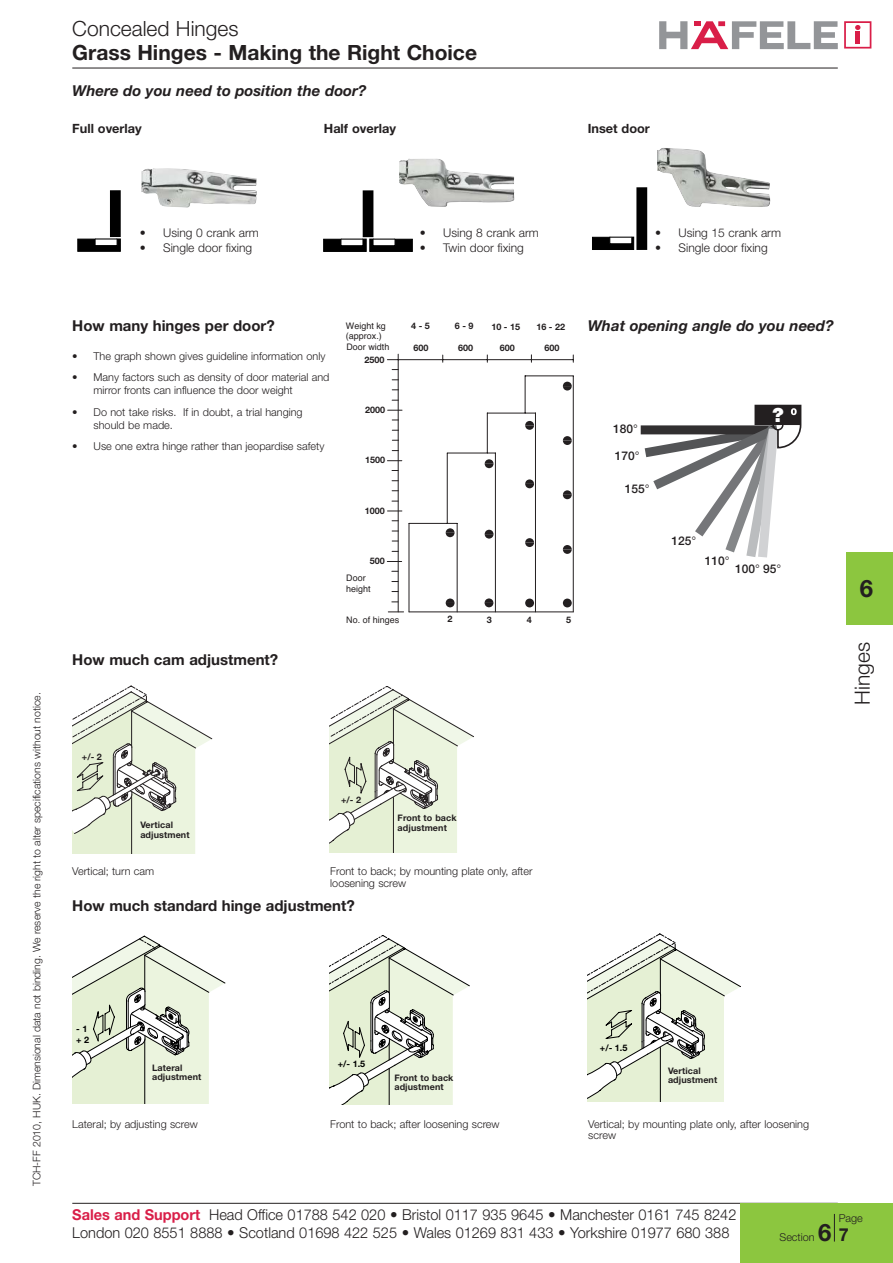
<style>
.page{position:relative;width:893px;height:1263px;background:#fff}
.page>*{position:absolute;margin:0;border:0;box-sizing:border-box;transform-origin:0 0}
.t1{font:700 24px "Helvetica Neue";color:#231f20}
.t2{font:700 21px "Helvetica Neue";color:#231f20}
.t3{font:300 21px "Helvetica Neue";color:#231f20}
.t4{font:900 19.5px "Helvetica Neue";color:#fff}
.t5{font:300 15px/18px "Helvetica Neue";color:#231f20}
.t6{font:700 15px "Helvetica Neue";color:#231f20}
.t7{font:italic 700 15px "Helvetica Neue";color:#231f20}
.t8{font:700 12.75px "Helvetica Neue";color:#231f20}
.t9{font:300 12px "Helvetica Neue";color:#231f20}
.t10{font:500 12px "Helvetica Neue";color:#231f20}
.t11{font:300 10.8px/13px "Helvetica Neue";color:#231f20}
.t12{font:300 10.5px "Helvetica Neue";color:#231f20}
.t13{font:700 9px/9.6px "Helvetica Neue";letter-spacing:.01em;color:#231f20}
.t14{font:9px/10.8px "Helvetica";color:#231f20}
.t15{font:700 9px/10.8px "Helvetica Neue";color:#000}
.s1{font-weight:700;color:#d91e48}
.s2{font-weight:700;font-size:24px}
.s3{font-weight:700;font-size:18px}
</style>
<div class="page">
<hr style="left:72px;top:1203px;width:766px;height:1px;background:#231f20">
<hr style="left:72px;top:68px;width:766px;height:1px;background:#231f20">
<svg style="left:659px;top:21px;width:179px;height:28px"></svg>
<div style="left:740px;top:1203px;width:153px;height:60px;background:#8cc63f"></div>
<div style="left:846px;top:553px;width:47px;height:72px;background:#8cc63f"></div>
<svg style="left:834px;top:1214px;width:1px;height:28px"></svg>
<div style="left:363px;top:190px;width:10px;height:47px;background:#000"></div>
<svg style="left:323px;top:238px;width:90px;height:14px"></svg>
<div style="left:636px;top:187px;width:11px;height:63px;background:#000"></div>
<svg style="left:592px;top:236px;width:43px;height:14px"></svg>
<div style="left:110px;top:190px;width:11px;height:47px;background:#000"></div>
<svg style="left:77px;top:238px;width:44px;height:14px"></svg>
<hr style="left:95px;top:238px;width:22px;height:2px;background:#000">
<svg style="left:388px;top:612px;width:16px;height:1px"></svg>
<hr style="left:573px;top:376px;width:1px;height:236px;background:#231f20">
<hr style="left:525px;top:375px;width:48px;height:1px;background:#231f20">
<hr style="left:525px;top:376px;width:1px;height:37px;background:#231f20">
<hr style="left:535px;top:413px;width:1px;height:199px;background:#231f20">
<hr style="left:487px;top:413px;width:48px;height:1px;background:#231f20">
<hr style="left:487px;top:413px;width:1px;height:40px;background:#231f20">
<hr style="left:495px;top:453px;width:1px;height:159px;background:#231f20">
<hr style="left:447px;top:453px;width:48px;height:1px;background:#231f20">
<hr style="left:447px;top:453px;width:1px;height:70px;background:#231f20">
<hr style="left:457px;top:524px;width:1px;height:88px;background:#231f20">
<hr style="left:409px;top:523px;width:48px;height:1px;background:#231f20">
<hr style="left:408px;top:524px;width:1px;height:88px;background:#231f20">
<hr style="left:387px;top:359px;width:187px;height:1px;background:#231f20">
<hr style="left:398px;top:354px;width:1px;height:258px;background:#231f20">
<svg style="left:563px;top:382px;width:9px;height:9px"></svg>
<svg style="left:563px;top:436px;width:9px;height:9px"></svg>
<svg style="left:563px;top:490px;width:9px;height:9px"></svg>
<svg style="left:563px;top:545px;width:9px;height:9px"></svg>
<svg style="left:563px;top:599px;width:9px;height:8px"></svg>
<svg style="left:525px;top:421px;width:9px;height:9px"></svg>
<svg style="left:525px;top:479px;width:9px;height:9px"></svg>
<svg style="left:525px;top:538px;width:9px;height:9px"></svg>
<svg style="left:525px;top:599px;width:9px;height:8px"></svg>
<svg style="left:484px;top:598px;width:9px;height:9px"></svg>
<svg style="left:446px;top:599px;width:8px;height:8px"></svg>
<svg style="left:485px;top:459px;width:8px;height:9px"></svg>
<svg style="left:485px;top:530px;width:8px;height:9px"></svg>
<svg style="left:446px;top:528px;width:8px;height:9px"></svg>
<svg style="left:387px;top:561px;width:15px;height:1px"></svg>
<svg style="left:387px;top:511px;width:15px;height:1px"></svg>
<svg style="left:387px;top:460px;width:15px;height:1px"></svg>
<svg style="left:388px;top:410px;width:14px;height:1px"></svg>
<hr style="left:409px;top:611px;width:164px;height:1px;background:#231f20">
<svg style="left:72px;top:936px;width:154px;height:168px"></svg>
<hr style="left:144px;top:955px;width:1px;height:35px;background:#000">
<svg style="left:588px;top:934px;width:153px;height:168px"></svg>
<svg style="left:330px;top:936px;width:140px;height:168px"></svg>
<img style="left:142px;top:168px;width:115px;height:40px">
<img style="left:399px;top:158px;width:115px;height:49px">
<img style="left:657px;top:148px;width:113px;height:59px">
<svg style="left:72px;top:686px;width:140px;height:167px"></svg>
<svg style="left:330px;top:686px;width:144px;height:167px"></svg>
<svg style="left:844px;top:21px;width:27px;height:28px"></svg>
<svg style="left:640px;top:405px;width:161px;height:153px"></svg>
<h2 class="t3" style="left:72px;top:21px;width:168px">Concealed Hinges</h2>
<h2 class="t2" style="left:72px;top:45px;width:406px">Grass Hinges - Making the Right Choice</h2>
<h3 class="t7" style="left:72px;top:85px;width:296px">Where do you need to position the door?</h3>
<p class="t8" style="left:72px;top:124px;width:71px">Full overlay</p>
<p class="t8" style="left:324px;top:124px;width:74px">Half overlay</p>
<p class="t8" style="left:588px;top:124px;width:64px">Inset door</p>
<p class="t12" style="left:33px;top:1186px;width:495px;rotate:-90deg">TCH-FF 2010, HUK. Dimensional data not binding. We reserve the right to alter specifications without notice.</p>
<p class="t9" style="left:140px;top:228px;width:121px">• Using 0 crank arm</p>
<p class="t9" style="left:140px;top:243px;width:114px">• Single door fixing</p>
<p class="t9" style="left:420px;top:228px;width:121px">• Using 8 crank arm</p>
<p class="t9" style="left:420px;top:243px;width:106px">• Twin door fixing</p>
<p class="t9" style="left:655px;top:228px;width:127px">• Using 15 crank arm</p>
<p class="t9" style="left:655px;top:243px;width:114px">• Single door fixing</p>
<h3 class="t6" style="left:72px;top:320px;width:204px">How many hinges per door?</h3>
<p class="t11" style="left:72px;top:350px;width:255px">• The graph shown gives guideline information only</p>
<p class="t11" style="left:94px;top:372px;width:237px;text-indent:-21px">• Many factors such as density of door material and mirror fronts can influence the door weight</p>
<p class="t11" style="left:94px;top:406px;width:211px;text-indent:-21px">• Do not take risks. If in doubt, a trial hanging should be made.</p>
<p class="t11" style="left:72px;top:441px;width:254px">• Use one extra hinge rather than jeopardise safety</p>
<p class="t14" style="left:346px;top:321px;width:45px">Weight kg (approx.)<br>Door width</p>
<p class="t13" style="left:364px;top:356px;width:22px">2500</p>
<p class="t13" style="left:365px;top:405px;width:22px">2000</p>
<p class="t13" style="left:365px;top:456px;width:22px">1500</p>
<p class="t13" style="left:411px;top:322px;width:20px">4 - 5</p>
<p class="t13" style="left:455px;top:322px;width:20px">6 - 9</p>
<p class="t13" style="left:491px;top:322px;width:30px">10 - 15</p>
<p class="t13" style="left:536px;top:322px;width:30px">16 - 22</p>
<p class="t13" style="left:413px;top:344px;width:17px">600</p>
<p class="t13" style="left:458px;top:343px;width:17px">600</p>
<p class="t13" style="left:500px;top:344px;width:17px">600</p>
<p class="t13" style="left:545px;top:343px;width:17px">600</p>
<h3 class="t6" style="left:72px;top:654px;width:207px">How much cam adjustment?</h3>
<p class="t13" style="left:365px;top:507px;width:22px">1000</p>
<p class="t13" style="left:370px;top:557px;width:17px">500</p>
<p class="t14" style="left:346px;top:574px;width:26px">Door height</p>
<p class="t14" style="left:346px;top:615px;width:55px">No. of hinges</p>
<p class="t13" style="left:447px;top:615px;width:7px">2</p>
<p class="t13" style="left:487px;top:616px;width:7px">3</p>
<p class="t13" style="left:527px;top:615px;width:7px">4</p>
<p class="t13" style="left:566px;top:616px;width:7px">5</p>
<h3 class="t7" style="left:588px;top:320px;width:247px">What opening angle do you need?</h3>
<p class="t10" style="left:613px;top:425px;width:22px">180</p>
<p class="t10" style="left:615px;top:452px;width:22px">170</p>
<p class="t10" style="left:625px;top:484px;width:22px">155</p>
<h3 class="t4" style="left:772px;top:408px;width:13px">?</h3>
<p class="t10" style="left:671px;top:536px;width:22px">125</p>
<p class="t10" style="left:705px;top:556px;width:22px">110</p>
<p class="t10" style="left:735px;top:564px;width:43px">100 95</p>
<p class="t13" style="left:82px;top:752px;width:21px">+/- 2</p>
<p class="t13" style="left:341px;top:796px;width:21px">+/- 2</p>
<p class="t13" style="left:140px;top:821px;width:51px">Vertical adjustment</p>
<p class="t13" style="left:398px;top:814px;width:61px">Front to back adjustment</p>
<p class="t11" style="left:72px;top:866px;width:83px">Vertical; turn cam</p>
<p class="t11" style="left:330px;top:866px;width:204px;line-height:11.7px">Front to back; by mounting plate only, after loosening screw</p>
<h3 class="t6" style="left:72px;top:901px;width:284px">How much standard hinge adjustment?</h3>
<h1 class="t1" style="left:860px;top:580px;width:15px">6</h1>
<h2 class="t3" style="left:855px;top:705px;width:64px;rotate:-90deg">Hinges</h2>
<p class="t15" style="left:76px;top:1024px;width:14px">- 1 + 2</p>
<p class="t13" style="left:152px;top:1063px;width:51px">Lateral adjustment</p>
<p class="t15" style="left:338px;top:1060px;width:29px">+/- 1.5</p>
<p class="t15" style="left:600px;top:1043px;width:29px">+/- 1.5</p>
<p class="t13" style="left:394px;top:1074px;width:61px">Front to back adjustment</p>
<p class="t13" style="left:668px;top:1067px;width:51px">Vertical adjustment</p>
<p class="t11" style="left:72px;top:1118px;width:127px">Lateral; by adjusting screw</p>
<p class="t11" style="left:330px;top:1118px;width:171px">Front to back; after loosening screw</p>
<p class="t11" style="left:588px;top:1119px;width:222px;line-height:11.7px">Vertical; by mounting plate only, after loosening screw</p>
<h3 class="t5" style="left:72px;top:1207px;width:666px"><span class="s1">Sales and Support</span> Head Office 01788 542 020 • Bristol 0117 935 9645 • Manchester 0161 745 8242<br>London 020 8551 8888 • Scotland 01698 422 525 • Wales 01269 831 433 • Yorkshire 01977 680 388</h3>
<p class="t11" style="left:839px;top:1212px;width:26px">Page</p>
<p class="t11" style="left:779px;top:1232px;width:71px">Section <span class="s2">6</span> <span class="s3">7</span></p>
</div>
